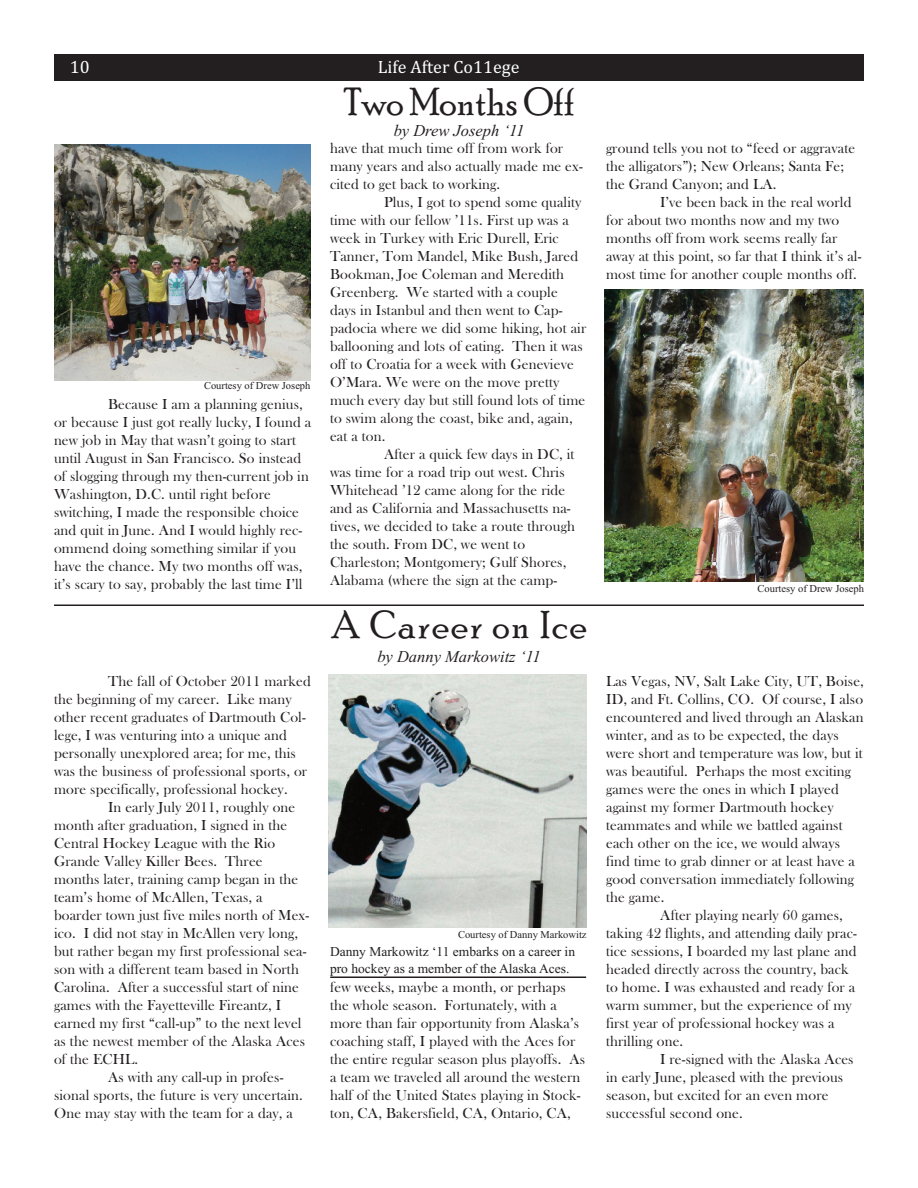
<style>
.page{position:relative;width:918px;height:1188px;background:#fff}
.page>*{position:absolute;margin:0;border:0;box-sizing:border-box;transform-origin:0 0}
.t1{font:39px "Poor Richard";color:#231f20}
.t2{font:39px "Poor Richard";letter-spacing:.05em;color:#231f20}
.t3{font:18px "Cambria";color:#fff}
.t4{font:italic 16.5px "Times New Roman";color:#231f20}
.t5{font:15px/18px "Bask Old Face";letter-spacing:.01em;color:#231f20}
.t6{font:13.5px/16.2px "Times New Roman";color:#231f20}
.t7{font:10.5px "Times New Roman";color:#231f20}
</style>
<div class="page">
<div style="left:54px;top:54px;width:810px;height:27px;background:#231f20"></div>
<img style="left:329px;top:674px;width:258px;height:254px">
<hr style="left:330px;top:976px;width:256px;height:2px;background:#231f20">
<hr style="left:54px;top:604px;width:810px;height:2px;background:#231f20">
<img style="left:54px;top:144px;width:257px;height:236px">
<img style="left:604px;top:290px;width:260px;height:292px">
<p class="t3" style="left:70px;top:56px;width:21px">10</p>
<p class="t3" style="left:378px;top:56px;width:143px">Life After Co11ege</p>
<h1 class="t1" style="left:344px;top:78px;width:232px">Two Months Off</h1>
<p class="t4" style="left:394px;top:120px;width:132px">by Drew Joseph ‘11</p>
<p class="t7" style="left:204px;top:379px;width:108px">Courtesy of Drew Joseph</p>
<p class="t5" style="left:54px;top:395px;width:259px;text-indent:54px">Because I am a planning genius, or because I just got really lucky, I found a new job in May that wasn’t going to start until August in San Francisco. So instead of slogging through my then-current job in Washington, D.C. until right before switching, I made the responsible choice and quit in June. And I would highly rec&shy;ommend doing something similar if you have the chance. My two months off was, it’s scary to say, probably the last time I’ll</p>
<p class="t5" style="left:54px;top:672px;width:258px;text-indent:54px">The fall of October 2011 marked the beginning of my career. Like many other recent graduates of Dartmouth Col&shy;lege, I was venturing into a unique and personally unexplored area; for me, this was the business of professional sports, or more specifically, professional hockey.</p>
<p class="t5" style="left:108px;top:798px;width:189px">In early July 2011, roughly one</p>
<p class="t5" style="left:54px;top:816px;width:235px">month after graduation, I signed in the</p>
<p class="t5" style="left:54px;top:834px;width:223px">Central Hockey League with the Rio</p>
<p class="t5" style="left:54px;top:852px;width:210px">Grande Valley Killer Bees. Three</p>
<p class="t5" style="left:54px;top:870px;width:246px">months later, training camp began in the</p>
<p class="t5" style="left:54px;top:888px;width:210px">team’s home of McAllen, Texas, a</p>
<p class="t5" style="left:54px;top:906px;width:257px">boarder town just five miles north of Mex-</p>
<p class="t5" style="left:54px;top:924px;width:245px">ico. I did not stay in McAllen very long,</p>
<p class="t5" style="left:54px;top:942px;width:254px">but rather began my first professional sea-</p>
<p class="t5" style="left:54px;top:960px;width:246px">son with a different team based in North</p>
<p class="t5" style="left:54px;top:978px;width:246px">Carolina. After a successful start of nine</p>
<p class="t5" style="left:54px;top:996px;width:229px">games with the Fayetteville Fireantz, I</p>
<p class="t5" style="left:54px;top:1014px;width:249px">earned my first “call-up” to the next level</p>
<p class="t5" style="left:54px;top:1032px;width:253px">as the newest member of the Alaska Aces</p>
<p class="t5" style="left:54px;top:1050px;width:86px">of the ECHL.</p>
<p class="t5" style="left:108px;top:1068px;width:177px">As with any call-up in profes-</p>
<p class="t5" style="left:54px;top:1086px;width:250px">sional sports, the future is very uncertain.</p>
<p class="t5" style="left:54px;top:1104px;width:240px">One may stay with the team for a day, a</p>
<p class="t5" style="left:330px;top:139px;width:254px">have that much time off from work for many years and also actually made me ex&shy;cited to get back to working.</p>
<p class="t5" style="left:330px;top:193px;width:258px;text-indent:54px">Plus, I got to spend some quality time with our fellow ’11s. First up was a week in Turkey with Eric Durell, Eric Tanner, Tom Mandel, Mike Bush, Jared Bookman, Joe Coleman and Meredith Greenberg. We started with a couple days in Istanbul and then went to Cap&shy;padocia where we did some hiking, hot air ballooning and lots of eating. Then it was off to Croatia for a week with Genevieve O’Mara. We were on the move pretty much every day but still found lots of time to swim along the coast, bike and, again, eat a ton.</p>
<p class="t5" style="left:330px;top:445px;width:246px;text-indent:54px">After a quick few days in DC, it was time for a road trip out west. Chris Whitehead ’12 came along for the ride and as California and Massachusetts na&shy;tives, we decided to take a route through the south. From DC, we went to Charleston; Montgomery; Gulf Shores, Alabama (where the sign at the camp-</p>
<h1 class="t2" style="left:332px;top:602px;width:257px">A Career on Ice</h1>
<p class="t4" style="left:377px;top:647px;width:165px">by Danny Markowitz ‘11</p>
<p class="t7" style="left:458px;top:928px;width:130px">Courtesy of Danny Markowitz</p>
<p class="t6" style="left:330px;top:944px;width:247px">Danny Markowitz ‘11 embarks on a career in pro hockey as a member of the Alaska Aces.</p>
<p class="t5" style="left:330px;top:978px;width:257px">few weeks, maybe a month, or perhaps the whole season. Fortunately, with a more than fair opportunity from Alaska’s coaching staff, I played with the Aces for the entire regular season plus playoffs. As a team we traveled all around the western half of the United States playing in Stock&shy;ton, CA, Bakersfield, CA, Ontario, CA,</p>
<p class="t5" style="left:606px;top:139px;width:251px">ground tells you not to “feed or aggravate the alligators”); New Orleans; Santa Fe; the Grand Canyon; and LA.</p>
<p class="t5" style="left:606px;top:193px;width:257px;text-indent:54px">I’ve been back in the real world for about two months now and my two months off from work seems really far away at this point, so far that I think it’s al&shy;most time for another couple months off.</p>
<p class="t7" style="left:758px;top:583px;width:108px">Courtesy of Drew Joseph</p>
<p class="t5" style="left:606px;top:672px;width:259px">Las Vegas, NV, Salt Lake City, UT, Boise, ID, and Ft. Collins, CO. Of course, I also encountered and lived through an Alaskan winter, and as to be expected, the days were short and temperature was low, but it was beautiful. Perhaps the most exciting games were the ones in which I played against my former Dartmouth hockey teammates and while we battled against each other on the ice, we would always find time to grab dinner or at least have a good conversation immediately following the game.</p>
<p class="t5" style="left:606px;top:906px;width:252px;text-indent:54px">After playing nearly 60 games, taking 42 flights, and attending daily prac&shy;tice sessions, I boarded my last plane and headed directly across the country, back to home. I was exhausted and ready for a warm summer, but the experience of my first year of professional hockey was a thrilling one.</p>
<p class="t5" style="left:606px;top:1050px;width:249px;text-indent:54px">I re-signed with the Alaska Aces in early June, pleased with the previous season, but excited for an even more successful second one.</p>
</div>
